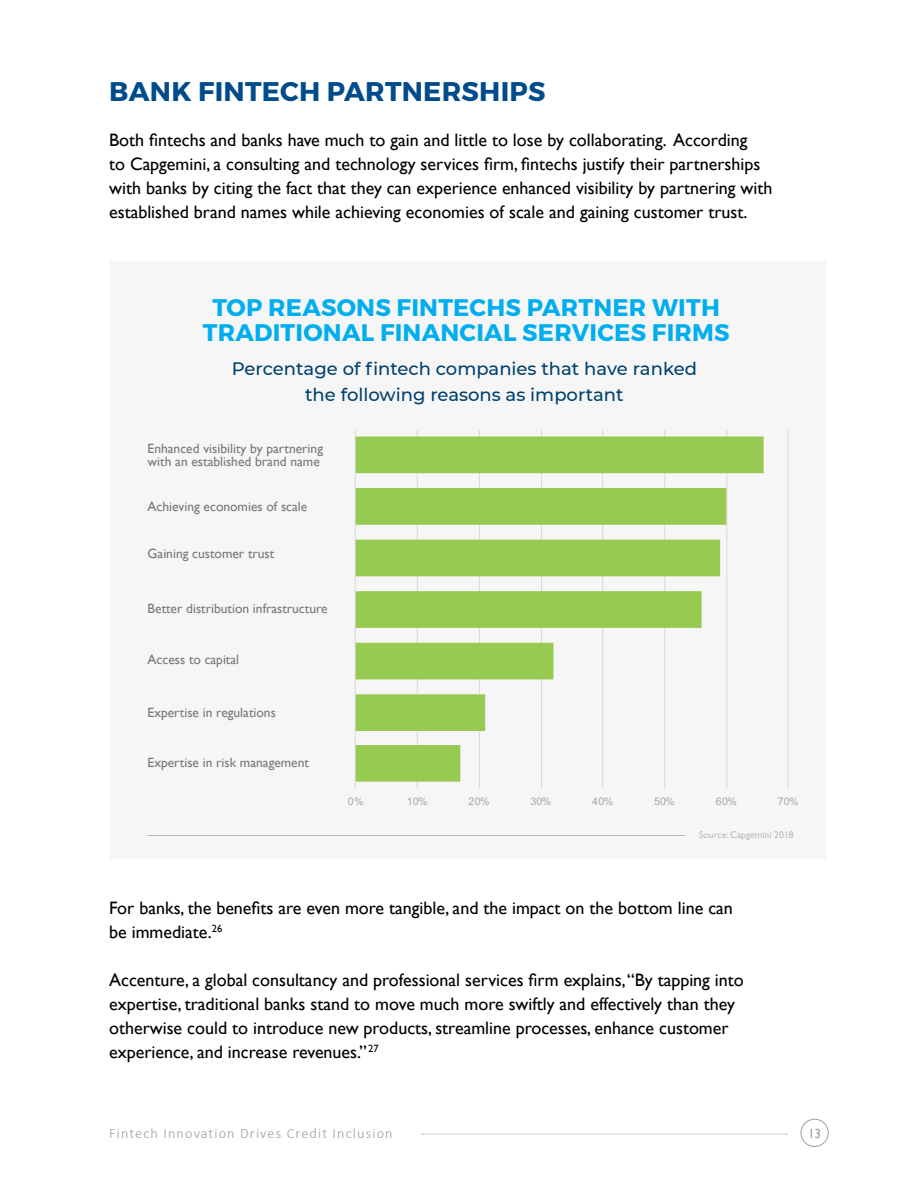
<style>
.page{position:relative;width:918px;height:1188px;background:#fff}
.page>*{position:absolute;margin:0;border:0;box-sizing:border-box;transform-origin:0 0}
.t1{font:700 27px "Montserrat";letter-spacing:.01em;color:#004b8c}
.t2{font:700 24px/25.8px "Montserrat";letter-spacing:.01em;color:#00aeef;text-align:center}
.t3{font:18px/24px "Gill Sans";color:#000}
.t4{font:500 18px/25.8px "Montserrat";color:#00406d;text-align:center}
.t5{font:300 14.25px "Calibri";letter-spacing:.08em;color:#9c9ea1}
.t6{font:13.5px/13.2px "Gill Sans";color:#77787b}
.t7{font:13.2px "Gill Sans";color:#9c9ea1}
.t8{font:10.5px "Arial";letter-spacing:.025em;color:#a6a6a6}
.t9{font:9.75px "Gill Sans";color:#b9bbbd}
</style>
<div class="page">
<div style="left:801px;top:1119px;width:28px;height:28px;border:1px solid #9c9ea1;border-radius:50%"></div>
<svg style="left:422px;top:1134px;width:365px;height:1px"></svg>
<div style="left:111px;top:261px;width:715px;height:598px;background:#f6f6f6"></div>
<hr style="left:148px;top:835px;width:537px;height:1px;background:#b7b9bb">
<hr style="left:355px;top:430px;width:1px;height:359px;background:#d9d9d9">
<hr style="left:417px;top:430px;width:1px;height:359px;background:#d9d9d9">
<hr style="left:479px;top:430px;width:1px;height:359px;background:#d9d9d9">
<hr style="left:541px;top:430px;width:1px;height:359px;background:#d9d9d9">
<hr style="left:602px;top:430px;width:1px;height:359px;background:#d9d9d9">
<hr style="left:664px;top:430px;width:1px;height:359px;background:#d9d9d9">
<hr style="left:726px;top:430px;width:1px;height:359px;background:#d9d9d9">
<hr style="left:788px;top:430px;width:1px;height:359px;background:#d9d9d9">
<svg style="left:356px;top:437px;width:408px;height:345px"></svg>
<h1 class="t1" style="left:109px;top:74px;width:438px">BANK FINTECH PARTNERSHIPS</h1>
<p class="t3" style="left:109px;top:128px;width:665px">Both fintechs and banks have much to gain and little to lose by collaborating. According<br>to Capgemini, a consulting and technology services firm, fintechs justify their partnerships with banks by citing the fact that they can experience enhanced visibility by partnering with established brand names while achieving economies of scale and gaining customer trust.</p>
<h2 class="t2" style="left:203px;top:295px;width:528px">TOP REASONS FINTECHS PARTNER WITH<br>TRADITIONAL FINANCIAL SERVICES FIRMS</h2>
<p class="t4" style="left:232px;top:355px;width:467px">Percentage of fintech companies that have ranked the following reasons as important</p>
<p class="t6" style="left:148px;top:442px;width:177px">Enhanced visibility by partnering with an established brand name</p>
<p class="t6" style="left:148px;top:499px;width:161px">Achieving economies of scale</p>
<p class="t6" style="left:148px;top:547px;width:128px">Gaining customer trust</p>
<p class="t6" style="left:148px;top:602px;width:182px">Better distribution infrastructure</p>
<p class="t6" style="left:148px;top:653px;width:93px">Access to capital</p>
<p class="t6" style="left:148px;top:706px;width:130px">Expertise in regulations</p>
<p class="t6" style="left:148px;top:756px;width:163px">Expertise in risk management</p>
<p class="t8" style="left:348px;top:794px;width:17px">0%</p>
<p class="t8" style="left:407px;top:794px;width:22px">10%</p>
<p class="t8" style="left:469px;top:794px;width:22px">20%</p>
<p class="t8" style="left:530px;top:794px;width:22px">30%</p>
<p class="t8" style="left:592px;top:794px;width:22px">40%</p>
<p class="t8" style="left:654px;top:794px;width:22px">50%</p>
<p class="t8" style="left:716px;top:794px;width:22px">60%</p>
<p class="t8" style="left:778px;top:794px;width:22px">70%</p>
<p class="t9" style="left:699px;top:829px;width:96px">Source: Capgemini 2018</p>
<p class="t3" style="left:109px;top:896px;width:625px">For banks, the benefits are even more tangible, and the impact on the bottom line can be immediate.<sup>26</sup></p>
<p class="t3" style="left:109px;top:968px;width:636px">Accenture, a global consultancy and professional services firm explains, “By tapping into expertise, traditional banks stand to move much more swiftly and effectively than they otherwise could to introduce new products, streamline processes, enhance customer experience, and increase revenues.” <sup>27</sup></p>
<p class="t5" style="left:109px;top:1124px;width:285px">Fintech Innovation Drives Credit Inclusion</p>
<p class="t7" style="left:808px;top:1125px;width:15px">13</p>
</div>
